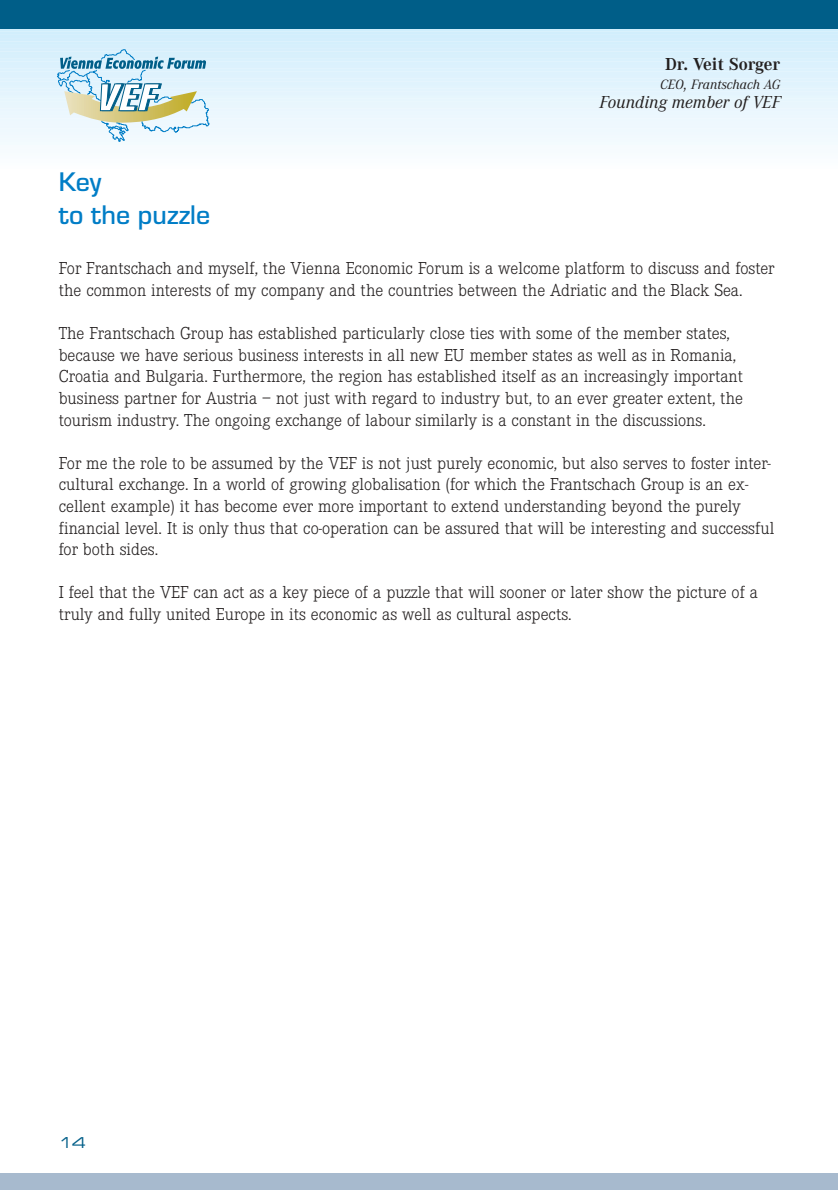
<style>
.page{position:relative;width:838px;height:1190px;background:#fff}
.page>*{position:absolute;margin:0;border:0;box-sizing:border-box;transform-origin:0 0}
.t1{font:500 28px/33.6px "Eurostile T";color:#007dc6}
.t2{font:300 18px/21.6px "Corporate E";color:#231f1f}
.t3{font:italic 18px "Corporate A";color:#231f1f}
.t4{font:700 18px "Corporate A";color:#231f1f}
.t5{font:italic 14px "Corporate A";color:#231f1f}
.t6{font:14px "Thekla Extended";color:#005e88}
</style>
<div class="page">
<div style="left:0;top:160px;width:838px;height:8px;background:#fbfeff"></div>
<div style="left:0;top:153px;width:838px;height:8px;background:#f8fcff"></div>
<div style="left:0;top:146px;width:838px;height:8px;background:#f6fbfe"></div>
<div style="left:0;top:140px;width:838px;height:7px;background:#f3fbfe"></div>
<div style="left:0;top:133px;width:838px;height:8px;background:#f1fafe"></div>
<div style="left:0;top:126px;width:838px;height:8px;background:#eff9fe"></div>
<div style="left:0;top:120px;width:838px;height:7px;background:#eef8fe"></div>
<div style="left:0;top:113px;width:838px;height:8px;background:#ecf7fe"></div>
<div style="left:0;top:106px;width:838px;height:8px;background:#eaf6fe"></div>
<div style="left:0;top:100px;width:838px;height:7px;background:#e8f6fd"></div>
<div style="left:0;top:93px;width:838px;height:8px;background:#e6f6fd"></div>
<div style="left:0;top:86px;width:838px;height:8px;background:#e3f4fd"></div>
<div style="left:0;top:80px;width:838px;height:7px;background:#e0f3fd"></div>
<div style="left:0;top:73px;width:838px;height:7px;background:#dff2fd"></div>
<div style="left:0;top:66px;width:838px;height:8px;background:#ddf2fd"></div>
<div style="left:0;top:59px;width:838px;height:8px;background:#dbf1fd"></div>
<div style="left:0;top:53px;width:838px;height:7px;background:#d8f0fc"></div>
<div style="left:0;top:46px;width:838px;height:8px;background:#d7effc"></div>
<div style="left:0;top:39px;width:838px;height:8px;background:#d4effc"></div>
<div style="left:0;top:33px;width:838px;height:7px;background:#d2eefc"></div>
<div style="left:0;top:26px;width:838px;height:8px;background:#d0eefc"></div>
<div style="left:0;top:23px;width:838px;height:7px;background:#005e88"></div>
<div style="left:0;top:0;width:838px;height:28px;background:#005e88"></div>
<svg style="left:57px;top:49px;width:153px;height:93px"></svg>
<div style="left:0;top:1174px;width:838px;height:16px;background:#a7bace"></div>
<p class="t4" style="left:665px;top:57px;width:117px">Dr. Veit Sorger</p>
<p class="t5" style="left:660px;top:79px;width:122px">CEO, Frantschach AG</p>
<p class="t3" style="left:599px;top:97px;width:182px">Founding member of VEF</p>
<h1 class="t1" style="left:59px;top:167px;width:153px">Key<br>to the puzzle</h1>
<p class="t2" style="left:59px;top:260px;width:717px">For Frantschach and myself, the Vienna Economic Forum is a welcome platform to discuss and foster the common interests of my company and the countries between the Adriatic and the Black Sea.</p>
<p class="t2" style="left:59px;top:325px;width:686px">The Frantschach Group has established particularly close ties with some of the member states, because we have serious business interests in all new EU member states as well as in Romania, Croatia and Bulgaria. Furthermore, the region has established itself as an increasingly important business partner for Austria – not just with regard to industry but, to an ever greater extent, the tourism industry. The ongoing exchange of labour similarly is a constant in the discussions.</p>
<p class="t2" style="left:59px;top:454px;width:717px">For me the role to be assumed by the VEF is not just purely economic, but also serves to foster inter&shy;cultural exchange. In a world of growing globalisation (for which the Frantschach Group is an ex&shy;cellent example) it has become ever more important to extend understanding beyond the purely financial level. It is only thus that co-operation can be assured that will be interesting and successful for both sides.</p>
<p class="t2" style="left:59px;top:584px;width:701px">I feel that the VEF can act as a key piece of a puzzle that will sooner or later show the picture of a truly and fully united Europe in its economic as well as cultural aspects.</p>
<p class="t6" style="left:59px;top:1137px;width:28px">14</p>
</div>
